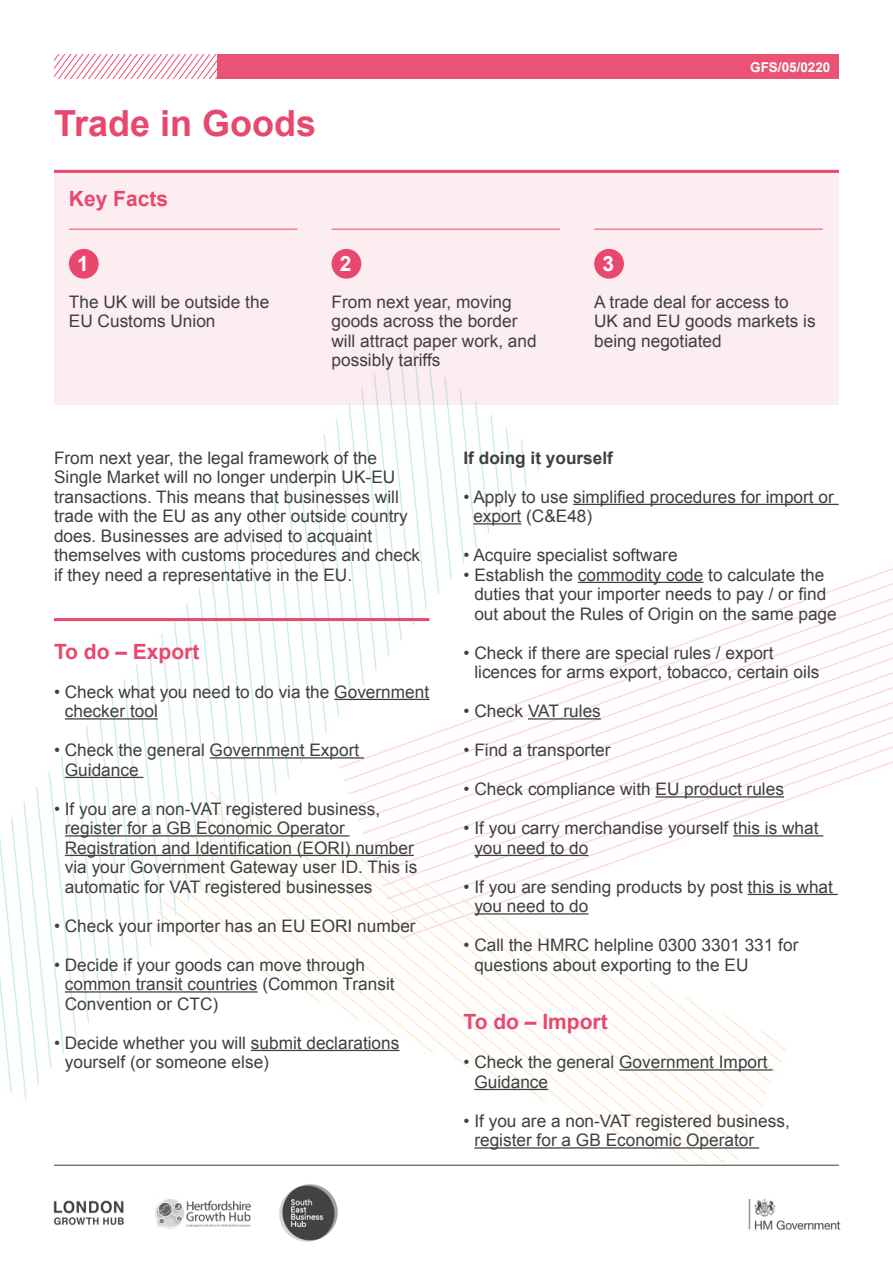
<style>
.page{position:relative;width:893px;height:1263px;background:#fff}
.page>*{position:absolute;margin:0;border:0;box-sizing:border-box;transform-origin:0 0}
.t1{font:700 36px "Arial";color:#e9486e}
.t2{font:700 21px "Arial";color:#e9486e}
.t3{font:700 21px "Arial";color:#fff}
.t4{font:17.25px/19.5px "Arial";color:#3f3f40}
.t5{font:700 17.25px "Arial";color:#3f3f40}
.t6{font:700 13.5px "Arial";color:#fff}
</style>
<div class="page">
<img style="left:53px;top:1184px;width:285px;height:58px">
<img style="left:748px;top:1199px;width:93px;height:32px">
<img style="left:0;top:405px;width:893px;height:757px">
<svg style="left:54px;top:54px;width:163px;height:25px"></svg>
<div style="left:217px;top:54px;width:622px;height:25px;background:#ea5374"></div>
<hr style="left:54px;top:1165px;width:785px;height:1px;background:#3f3f40">
<div style="left:54px;top:172px;width:785px;height:233px;background:#fcedf0"></div>
<hr style="left:334px;top:699px;width:95px;height:1px;background:#3f3f40">
<hr style="left:65px;top:718px;width:93px;height:1px;background:#3f3f40">
<hr style="left:210px;top:757px;width:154px;height:1px;background:#3f3f40">
<hr style="left:65px;top:777px;width:78px;height:1px;background:#3f3f40">
<hr style="left:65px;top:835px;width:285px;height:1px;background:#3f3f40">
<hr style="left:65px;top:855px;width:349px;height:1px;background:#3f3f40">
<hr style="left:65px;top:991px;width:193px;height:1px;background:#3f3f40">
<hr style="left:251px;top:1050px;width:148px;height:1px;background:#3f3f40">
<hr style="left:573px;top:504px;width:266px;height:1px;background:#3f3f40">
<hr style="left:473px;top:523px;width:48px;height:1px;background:#3f3f40">
<hr style="left:578px;top:582px;width:125px;height:1px;background:#3f3f40">
<hr style="left:528px;top:718px;width:73px;height:1px;background:#3f3f40">
<hr style="left:655px;top:796px;width:129px;height:1px;background:#3f3f40">
<hr style="left:733px;top:835px;width:90px;height:1px;background:#3f3f40">
<hr style="left:474px;top:855px;width:114px;height:1px;background:#3f3f40">
<hr style="left:748px;top:894px;width:90px;height:1px;background:#3f3f40">
<hr style="left:474px;top:913px;width:114px;height:1px;background:#3f3f40">
<hr style="left:619px;top:1069px;width:153px;height:1px;background:#3f3f40">
<hr style="left:474px;top:1089px;width:74px;height:1px;background:#3f3f40">
<hr style="left:474px;top:1147px;width:285px;height:1px;background:#3f3f40">
<div style="left:69px;top:249px;width:30px;height:30px;background:#e9486e;border-radius:50%"></div>
<div style="left:332px;top:249px;width:29px;height:30px;background:#e9486e;border-radius:50%"></div>
<div style="left:594px;top:249px;width:30px;height:30px;background:#e9486e;border-radius:50%"></div>
<hr style="left:54px;top:170px;width:785px;height:3px;background:#e9486e">
<hr style="left:54px;top:618px;width:375px;height:3px;background:#e9486e">
<hr style="left:69px;top:229px;width:228px;height:1px;background:#e9486e">
<hr style="left:332px;top:229px;width:228px;height:1px;background:#e9486e">
<hr style="left:594px;top:229px;width:229px;height:1px;background:#e9486e">
<p class="t1" style="left:54px;top:99px;width:264px">Trade in Goods</p>
<p class="t2" style="left:69px;top:185px;width:101px">Key Facts</p>
<p class="t3" style="left:77px;top:250px;width:13px">1</p>
<p class="t3" style="left:340px;top:250px;width:13px">2</p>
<p class="t3" style="left:603px;top:250px;width:13px">3</p>
<p class="t6" style="left:750px;top:58px;width:82px">GFS/05/0220</p>
<p class="t4" style="left:69px;top:292px;width:202px">The UK will be outside the<br>EU Customs Union</p>
<p class="t4" style="left:332px;top:292px;width:207px">From next year, moving goods across the border will attract paper work, and possibly tariffs</p>
<p class="t4" style="left:594px;top:292px;width:223px">A trade deal for access to<br>UK and EU goods markets is being negotiated</p>
<p class="t4" style="left:54px;top:448px;width:368px">From next year, the legal framework of the Single Market will no longer underpin UK-EU transactions. This means that businesses will trade with the EU as any other outside country does. Businesses are advised to acquaint themselves with customs procedures and check if they need a representative in the EU.</p>
<p class="t2" style="left:54px;top:637px;width:147px">To do – Export</p>
<p class="t4" style="left:65px;top:682px;width:366px;text-indent:-11px">• Check what you need to do via the Government checker tool</p>
<p class="t4" style="left:65px;top:740px;width:296px;text-indent:-11px">• Check the general Government Export<br>Guidance</p>
<p class="t4" style="left:65px;top:799px;width:354px;text-indent:-11px">• If you are a non-VAT registered business, register for a GB Economic Operator Registration and Identification (EORI) number via your Government Gateway user ID. This is automatic for VAT registered businesses</p>
<p class="t4" style="left:54px;top:916px;width:363px">• Check your importer has an EU EORI number</p>
<p class="t4" style="left:65px;top:955px;width:331px;text-indent:-11px">• Decide if your goods can move through common transit countries (Common Transit<br>Convention or CTC)</p>
<p class="t4" style="left:65px;top:1033px;width:336px;text-indent:-11px">• Decide whether you will submit declarations yourself (or someone else)</p>
<p class="t5" style="left:463px;top:446px;width:151px">If doing it yourself</p>
<p class="t4" style="left:473px;top:487px;width:362px;text-indent:-10px">• Apply to use simplified procedures for import or export (C&amp;E48)</p>
<p class="t4" style="left:463px;top:545px;width:216px">• Acquire specialist software</p>
<p class="t4" style="left:474px;top:565px;width:364px;text-indent:-11px">• Establish the commodity code to calculate the duties that your importer needs to pay / or find out about the Rules of Origin on the same page</p>
<p class="t4" style="left:474px;top:643px;width:347px;text-indent:-11px">• Check if there are special rules / export licences for arms export, tobacco, certain oils</p>
<p class="t4" style="left:463px;top:701px;width:139px">• Check VAT rules</p>
<p class="t4" style="left:463px;top:740px;width:148px">• Find a transporter</p>
<p class="t4" style="left:463px;top:779px;width:322px">• Check compliance with EU product rules</p>
<p class="t4" style="left:474px;top:818px;width:346px;text-indent:-11px">• If you carry merchandise yourself this is what you need to do</p>
<p class="t4" style="left:474px;top:877px;width:360px;text-indent:-11px">• If you are sending products by post this is what you need to do</p>
<p class="t4" style="left:474px;top:935px;width:326px;text-indent:-11px">• Call the HMRC helpline 0300 3301 331 for questions about exporting to the EU</p>
<p class="t2" style="left:463px;top:1008px;width:146px">To do – Import</p>
<p class="t4" style="left:474px;top:1052px;width:295px;text-indent:-11px">• Check the general Government Import<br>Guidance</p>
<p class="t4" style="left:474px;top:1111px;width:317px;text-indent:-11px">• If you are a non-VAT registered business, register for a GB Economic Operator</p>
</div>
